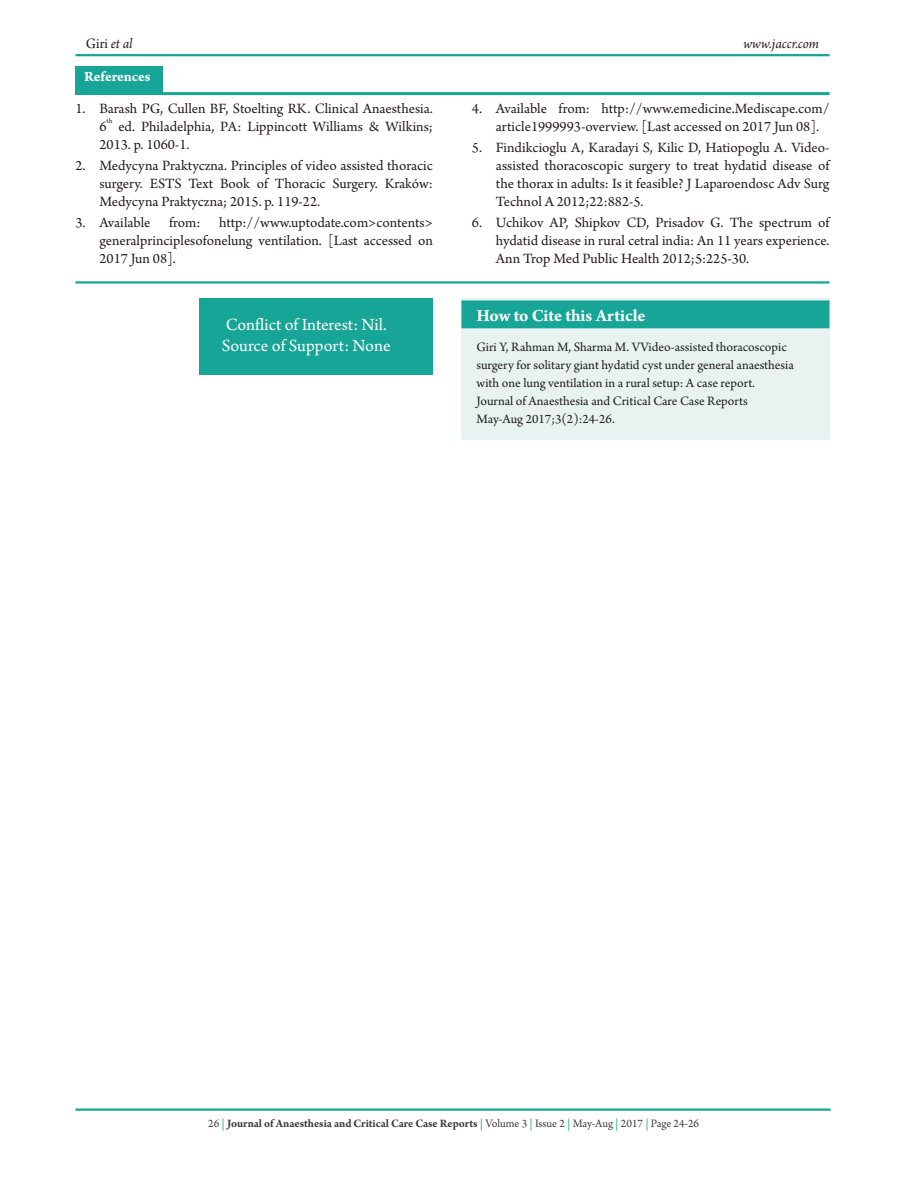
<style>
.page{position:relative;width:918px;height:1188px;background:#fff}
.page>*{position:absolute;margin:0;border:0;box-sizing:border-box;transform-origin:0 0}
.SRC{font:18px/21px "Arno Pro";color:#fff}
.HTC_H{font:700 18px "Arno Pro";color:#fff}
.REF{font:15px/18.1px "Arno Pro";color:#231f20;text-align:justify}
.t1{font:italic 15px "Arno Pro";color:#231f20}
.REF_H{font:700 15px "Arno Pro";letter-spacing:-.005em;color:#fff}
.HTC_TX{font:13.5px/18px "Arno Pro";color:#231f20}
.RFV{font:700 12px "Arno Pro";letter-spacing:-.005em;color:#3e3e3f}
.REF-2{font:7.5px "Arno Pro";color:#231f20}
.s1{font-style:italic}
.s2{font-weight:400}
.s3{font-weight:400;color:#16a596}
</style>
<div class="page">
<hr style="left:75px;top:54px;width:755px;height:2px;background:#16a596">
<hr style="left:75px;top:1108px;width:756px;height:3px;background:#16a596">
<hr style="left:163px;top:92px;width:667px;height:3px;background:#16a596">
<div style="left:75px;top:66px;width:88px;height:29px;background:#16a596"></div>
<div style="left:199px;top:298px;width:234px;height:77px;background:#16a596"></div>
<div style="left:461px;top:298px;width:369px;height:142px;background:#e7f2f1"></div>
<div style="left:461px;top:300px;width:368px;height:28px;background:#16a596"></div>
<hr style="left:75px;top:281px;width:754px;height:3px;background:#16a596">
<p class="REF" style="left:86px;top:35px;width:48px">Giri <span class="s1">et al</span></p>
<p class="t1" style="left:743px;top:35px;width:77px">www.jaccr.com</p>
<p class="REF_H" style="left:84px;top:68px;width:68px">References</p>
<p class="REF" style="left:99px;top:100px;width:335px;text-indent:-24px">1. Barash PG, Cullen BF, Stoelting RK. Clinical Anaesthesia.<br>6</p>
<p class="REF-2" style="left:107px;top:117px;width:7px">th</p>
<p class="REF" style="left:99px;top:118px;width:335px;text-indent:19px">ed. Philadelphia, PA: Lippincott Williams &amp; Wilkins;<br>2013. p. 1060-1.</p>
<p class="REF" style="left:99px;top:157px;width:335px;text-indent:-24px">2. Medycyna Praktyczna. Principles of video assisted thoracic surgery. ESTS Text Book of Thoracic Surgery. Kraków:<br>Medycyna Praktyczna; 2015. p. 119-22.</p>
<p class="REF" style="left:99px;top:214px;width:335px;text-indent:-24px">3. Available from: http://www.uptodate.com&gt;contents&gt; generalprinciplesofonelung ventilation. [Last accessed on 2017 Jun 08].</p>
<p class="SRC" style="left:222px;top:315px;width:170px">Conflict of Interest: Nil.<br>Source of Support: None</p>
<p class="REF" style="left:496px;top:100px;width:335px;text-indent:-24px">4. Available from: http://www.emedicine.Mediscape.com/ article1999993-overview. [Last accessed on 2017 Jun 08].</p>
<p class="REF" style="left:496px;top:139px;width:335px;text-indent:-24px">5. Findikcioglu A, Karadayi S, Kilic D, Hatiopoglu A. Video&shy;assisted thoracoscopic surgery to treat hydatid disease of the thorax in adults: Is it feasible? J Laparoendosc Adv Surg Technol A 2012;22:882-5.</p>
<p class="REF" style="left:496px;top:214px;width:335px;text-indent:-24px">6. Uchikov AP, Shipkov CD, Prisadov G. The spectrum of hydatid disease in rural cetral india: An 11 years experience.<br>Ann Trop Med Public Health 2012;5:225-30.</p>
<p class="HTC_H" style="left:476px;top:305px;width:171px">How to Cite this Article</p>
<p class="HTC_TX" style="left:476px;top:338px;width:319px">Giri Y, Rahman M, Sharma M. VVideo-assisted thoracoscopic surgery for solitary giant hydatid cyst under general anaesthesia with one lung ventilation in a rural setup: A case report.<br>Journal of Anaesthesia and Critical Care Case Reports May-Aug 2017;3(2):24-26.</p>
<p class="RFV" style="left:208px;top:1116px;width:492px"><span class="s2">26</span> <span class="s3">|</span> Journal of Anaesthesia and Critical Care Case Reports <span class="s3">|</span> <span class="s2">Volume 3</span> <span class="s3">|</span> <span class="s2">Issue 2</span> <span class="s3">|</span> <span class="s2">May-Aug</span> <span class="s3">|</span> <span class="s2">2017</span> <span class="s3">|</span> <span class="s2">Page 24-26</span></p>
</div>
